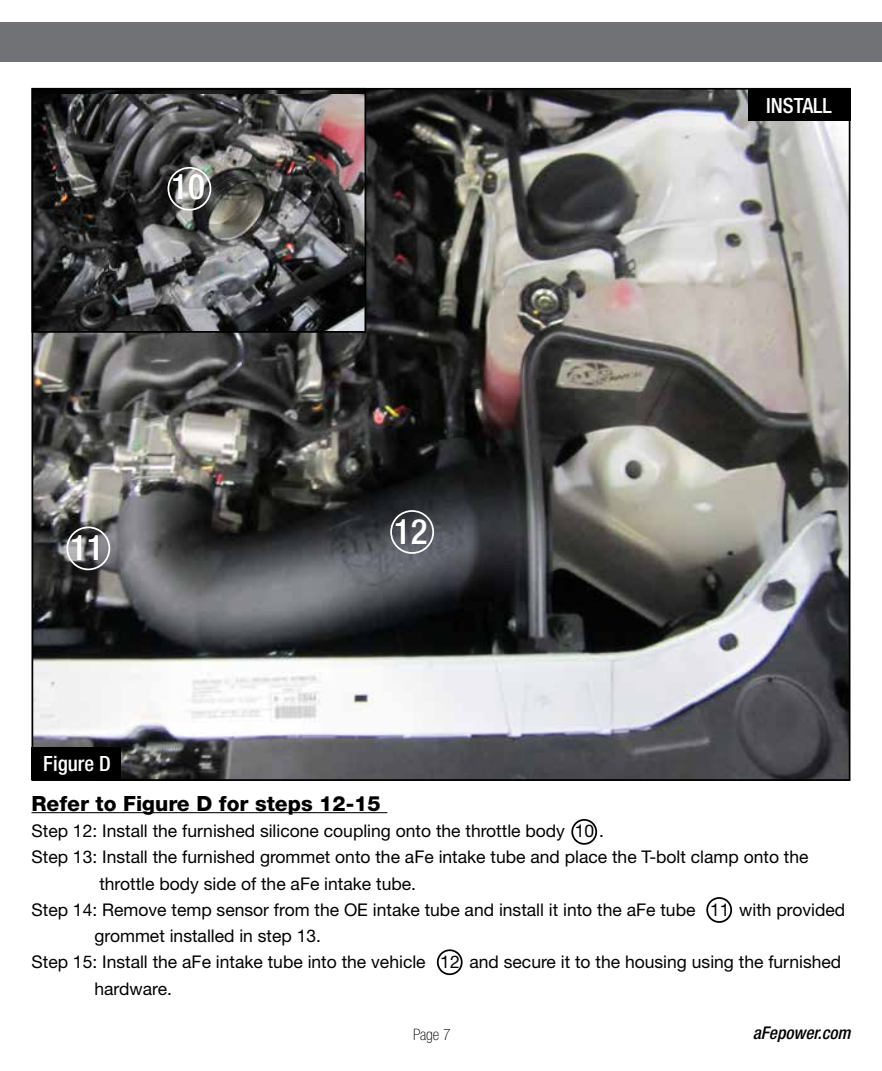
<style>
.page{position:relative;width:882px;height:1071px;background:#fff}
.page>*{position:absolute;margin:0;border:0;box-sizing:border-box;transform-origin:0 0}
.t1{font:500 condensed 35px "Helvetica Neue";color:#fff}
.t2{font:800 21px "Helvetica Neue";color:#000}
.t3{font:500 condensed 21px "Helvetica Neue";color:#fff}
.t4{font:17.5px "Helvetica Neue";color:#000}
.t5{font:italic 500 condensed 17.5px "Helvetica Neue";color:#000}
.t6{font:100 condensed 15.75px "Helvetica Neue";color:#000}
</style>
<div class="page">
<div style="left:0;top:23px;width:882px;height:39px;background:#717275"></div>
<hr style="left:32px;top:812px;width:355px;height:1px;background:#000">
<img style="left:35px;top:91px;width:812px;height:687px">
<div style="left:748px;top:88px;width:102px;height:33px;background:#000"></div>
<div style="left:32px;top:747px;width:89px;height:33px;background:#000"></div>
<div style="left:437px;top:949px;width:26px;height:26px;border:2px solid #000;border-radius:50%"></div>
<div style="left:571px;top:819px;width:26px;height:26px;border:2px solid #000;border-radius:50%"></div>
<div style="left:390px;top:510px;width:44px;height:44px;border:2px solid #fff;border-radius:50%"></div>
<img style="left:35px;top:95px;width:328px;height:235px">
<div style="left:32px;top:88px;width:334px;height:245px;border:2px solid #000"></div>
<div style="left:168px;top:167px;width:43px;height:44px;border:2px solid #fff;border-radius:50%"></div>
<div style="left:66px;top:526px;width:44px;height:44px;border:2px solid #fff;border-radius:50%"></div>
<div style="left:706px;top:897px;width:26px;height:26px;border:2px solid #000;border-radius:50%"></div>
<h1 class="t1" style="left:171px;top:165px;width:35px">10</h1>
<h1 class="t1" style="left:70px;top:527px;width:35px">11</h1>
<p class="t3" style="left:43px;top:751px;width:69px">Figure D</p>
<h1 class="t1" style="left:394px;top:510px;width:35px">12</h1>
<p class="t3" style="left:766px;top:93px;width:67px">INSTALL</p>
<p class="t2" style="left:32px;top:791px;width:351px">Refer to Figure D for steps 12-15</p>
<p class="t4" style="left:32px;top:820px;width:574px">Step 12: Install the furnished silicone coupling onto the throttle body 10 .</p>
<p class="t4" style="left:32px;top:847px;width:779px">Step 13: Install the furnished grommet onto the aFe intake tube and place the T-bolt clamp onto the</p>
<p class="t4" style="left:99px;top:873px;width:318px">throttle body side of the aFe intake tube.</p>
<p class="t4" style="left:32px;top:899px;width:815px">Step 14: Remove temp sensor from the OE intake tube and install it into the aFe tube 11 with provided</p>
<p class="t4" style="left:94px;top:925px;width:228px">grommet installed in step 13.</p>
<p class="t4" style="left:32px;top:952px;width:811px">Step 15: Install the aFe intake tube into the vehicle 12 and secure it to the housing using the furnished</p>
<p class="t4" style="left:94px;top:978px;width:79px">hardware.</p>
<p class="t6" style="left:413px;top:1025px;width:39px">Page 7</p>
<p class="t5" style="left:753px;top:1023px;width:99px">aFepower.com</p>
</div>
